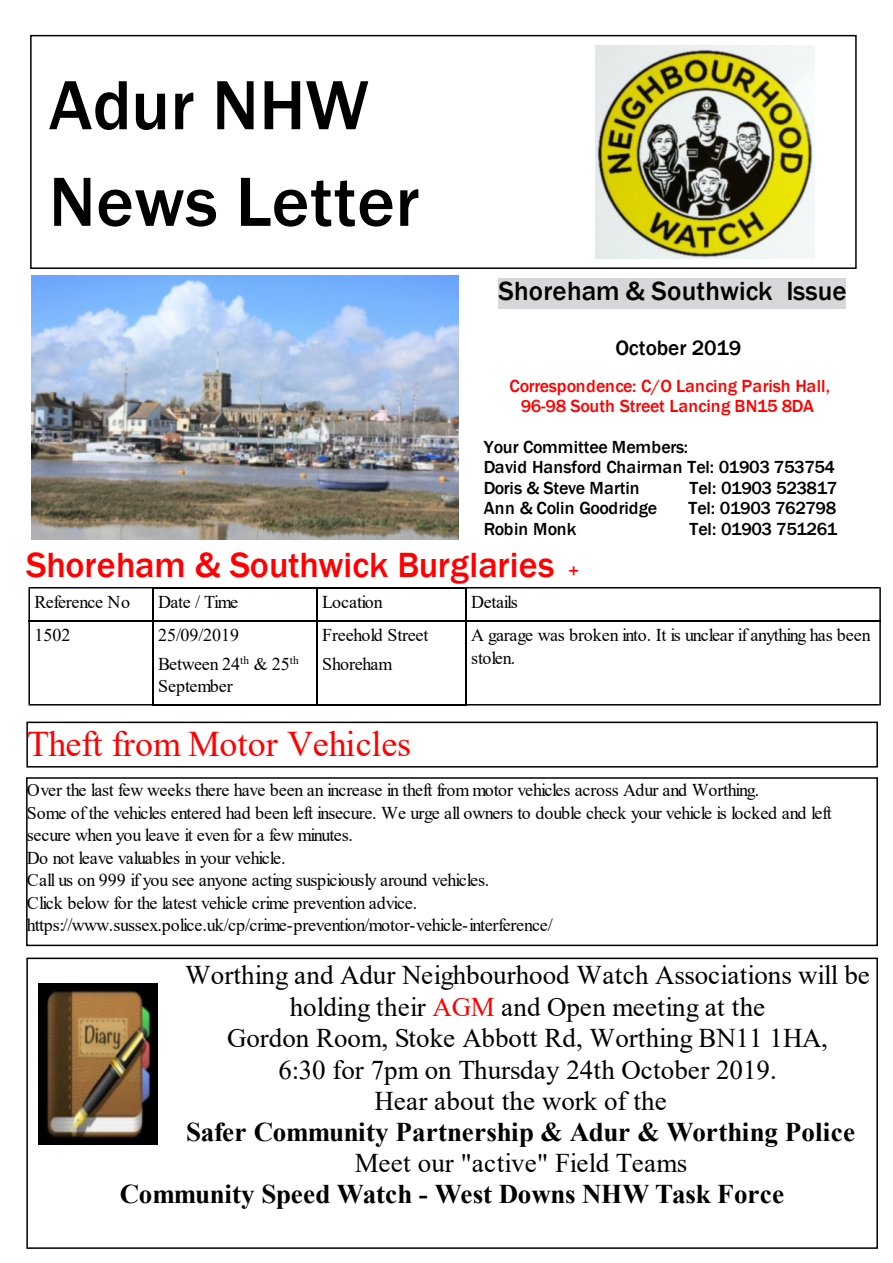
<style>
.page{position:relative;width:893px;height:1263px;background:#fff}
.page>*{position:absolute;margin:0;border:0;box-sizing:border-box;transform-origin:0 0}
.t1{font:500 72px/96.6px "Franklin Gothic";letter-spacing:.005em;color:#000}
.t2{font:500 36px "Franklin Gothic";letter-spacing:-.005em;color:#f00}
.t3{font:36px "Times New Roman";letter-spacing:-.005em;color:#f00}
.t4{font:27px/31.5px "Times New Roman";color:#000;text-align:center}
.t5{font:700 27px "Times New Roman";color:#000}
.t6{font:500 27px "Franklin Gothic";letter-spacing:.005em;color:#000}
.t7{font:500 21.3px "Franklin Gothic";letter-spacing:-.005em;color:#000}
.t8{font:18px/22.5px "Times New Roman";letter-spacing:-.02em;color:#000}
.t9{font:500 18px/20.4px "Franklin Gothic";letter-spacing:-.02em;color:#000}
.t10{font:500 18px/20.4px "Franklin Gothic";letter-spacing:-.01em;color:#f00;text-align:center}
.t11{font:18px/28.5px "Times New Roman";color:#000}
.t12{font:500 18px "Franklin Gothic";letter-spacing:.005em;color:#000}
.t13{font:18px "Times New Roman";letter-spacing:-.04em;color:#000}
.s1{font-size:18px}
.s2{color:#f00}
</style>
<div class="page">
<div style="left:30px;top:35px;width:827px;height:234px;border:2px solid #000"></div>
<img style="left:596px;top:45px;width:219px;height:214px">
<div style="left:498px;top:278px;width:347px;height:31px;background:#d6d7d9"></div>
<img style="left:31px;top:276px;width:428px;height:264px">
<hr style="left:152px;top:587px;width:166px;height:1px;background:#000">
<hr style="left:316px;top:587px;width:151px;height:1px;background:#000">
<hr style="left:152px;top:620px;width:166px;height:1px;background:#000">
<hr style="left:316px;top:620px;width:151px;height:1px;background:#000">
<hr style="left:152px;top:704px;width:166px;height:1px;background:#000">
<hr style="left:316px;top:704px;width:151px;height:1px;background:#000">
<svg style="left:28px;top:587px;width:124px;height:118px"></svg>
<hr style="left:152px;top:587px;width:2px;height:34px;background:#000">
<hr style="left:152px;top:620px;width:2px;height:85px;background:#000">
<hr style="left:316px;top:587px;width:2px;height:34px;background:#000">
<hr style="left:316px;top:620px;width:2px;height:85px;background:#000">
<svg style="left:465px;top:587px;width:416px;height:118px"></svg>
<div style="left:26px;top:777px;width:852px;height:169px;border:2px solid #000"></div>
<div style="left:26px;top:722px;width:852px;height:45px;border:2px solid #000"></div>
<div style="left:26px;top:957px;width:852px;height:292px;border:2px solid #000"></div>
<img style="left:38px;top:984px;width:120px;height:160px">
<h1 class="t1" style="left:49px;top:63px;width:372px">Adur NHW<br>News Letter</h1>
<h3 class="t6" style="left:498px;top:281px;width:350px">Shoreham &amp; Southwick Issue</h3>
<p class="t7" style="left:615px;top:340px;width:128px">October 2019</p>
<p class="t10" style="left:510px;top:377px;width:322px">Correspondence: C/O Lancing Parish Hall,<br>96-98 South Street Lancing BN15 8DA</p>
<p class="t9" style="left:484px;top:438px;width:353px">Your Committee Members:<br>David Hansford Chairman Tel: 01903 753754<br>Doris &amp; Steve Martin</p>
<p class="t9" style="left:690px;top:479px;width:149px">Tel: 01903 523817</p>
<p class="t9" style="left:484px;top:499px;width:175px">Ann &amp; Colin Goodridge</p>
<p class="t9" style="left:688px;top:499px;width:149px">Tel: 01903 762798</p>
<p class="t12" style="left:484px;top:522px;width:94px">Robin Monk</p>
<p class="t9" style="left:690px;top:520px;width:149px">Tel: 01903 751261</p>
<h2 class="t2" style="left:26px;top:552px;width:554px">Shoreham &amp; Southwick Burglaries <span class="s1">+</span></h2>
<p class="t8" style="left:34px;top:592px;width:97px">Reference No</p>
<p class="t13" style="left:158px;top:595px;width:81px">Date / Time</p>
<p class="t8" style="left:322px;top:592px;width:62px">Location</p>
<p class="t8" style="left:471px;top:592px;width:48px">Details</p>
<p class="t8" style="left:34px;top:625px;width:37px">1502</p>
<p class="t11" style="left:158px;top:622px;width:142px">25/09/2019<br>Between 24<sup>th</sup> &amp; 25<sup>th</sup></p>
<p class="t8" style="left:158px;top:676px;width:76px">September</p>
<p class="t8" style="left:322px;top:622px;width:108px;line-height:28.5px">Freehold Street<br>Shoreham</p>
<p class="t8" style="left:471px;top:625px;width:401px">A garage was broken into. It is unclear if anything has been stolen.</p>
<h2 class="t3" style="left:27px;top:731px;width:386px">Theft from Motor Vehicles</h2>
<p class="t8" style="left:27px;top:780px;width:806px">Over the last few weeks there have been an increase in theft from motor vehicles across Adur and Worthing.<br>Some of the vehicles entered had been left insecure. We urge all owners to double check your vehicle is locked and left secure when you leave it even for a few minutes.<br>Do not leave valuables in your vehicle.<br>Call us on 999 if you see anyone acting suspiciously around vehicles.<br>Click below for the latest vehicle crime prevention advice. https://www.sussex.police.uk/cp/crime-prevention/motor-vehicle-interference/</p>
<h3 class="t4" style="left:185px;top:962px;width:686px">Worthing and Adur Neighbourhood Watch Associations will be holding their <span class="s2">AGM</span> and Open meeting at the<br>Gordon Room, Stoke Abbott Rd, Worthing BN11 1HA,<br>6:30 for 7pm on Thursday 24th October 2019.<br>Hear about the work of the</h3>
<h3 class="t5" style="left:186px;top:1122px;width:670px">Safer Community Partnership &amp; Adur &amp; Worthing Police</h3>
<h3 class="t4" style="left:355px;top:1150px;width:334px">Meet our "active" Field Teams</h3>
<h3 class="t5" style="left:120px;top:1184px;width:666px">Community Speed Watch - West Downs NHW Task Force</h3>
</div>
